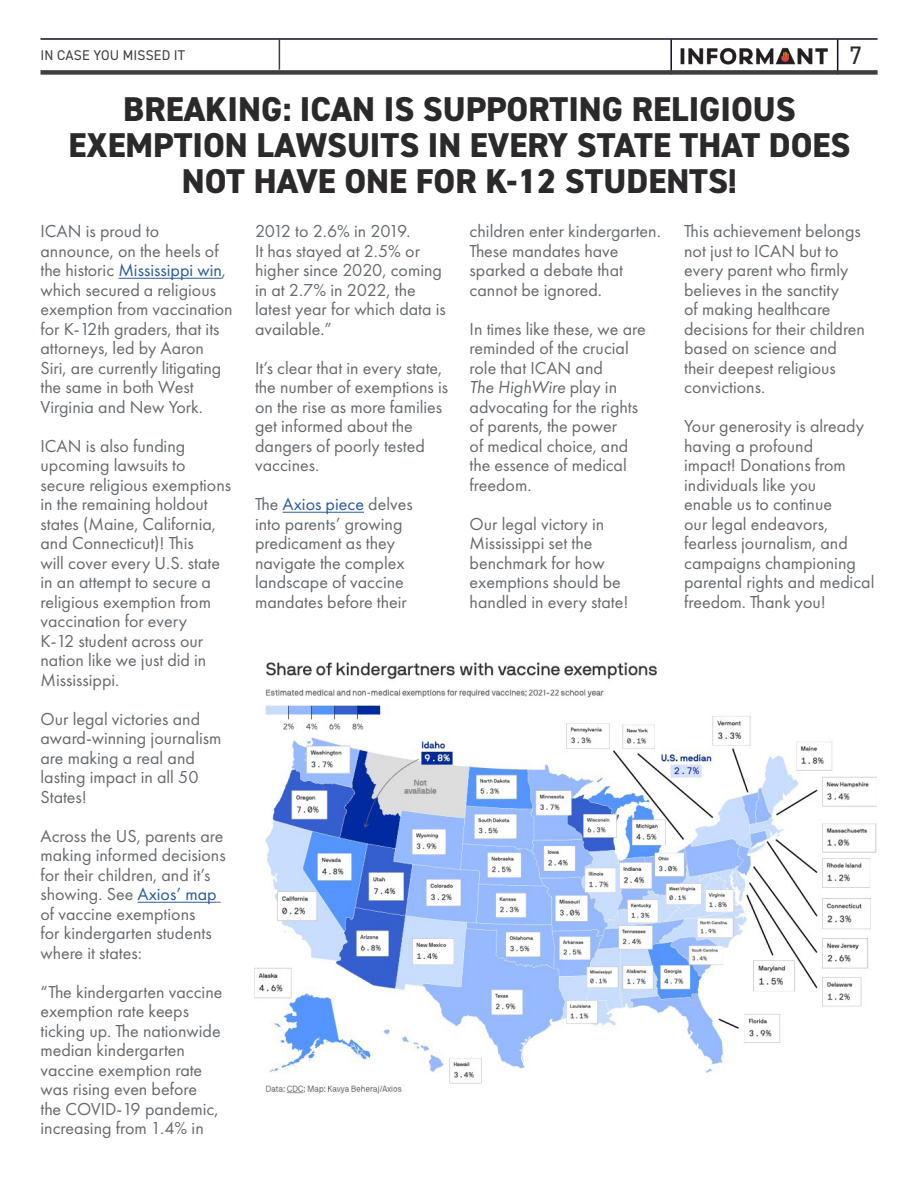
<style>
.page{position:relative;width:918px;height:1188px;background:#fff}
.page>*{position:absolute;margin:0;border:0;box-sizing:border-box;transform-origin:0 0}
.t1{font:800 34.5px/36px "DIN2014";color:#2b292a;text-align:center}
.t2{font:25.35px "DIN2014";color:#2b292a}
.Body_intro{font:18px/19.5px "Futura PT";color:#656a6e}
.Body_intro-2{font:18px "Futura PT";letter-spacing:-.065em;color:#656a6e}
.Right_top_page_title{font:14.1px "DIN2014";letter-spacing:.01em;color:#3e3e3f}
.s1{color:#275b9b}
.s2{font-style:italic}
</style>
<div class="page">
<hr style="left:40px;top:38px;width:838px;height:2px;background:#0c0f2c">
<hr style="left:670px;top:39px;width:2px;height:35px;background:#0c0f2c">
<hr style="left:837px;top:39px;width:1px;height:35px;background:#0c0f2c">
<img style="left:672px;top:38px;width:165px;height:32px">
<div style="left:40px;top:70px;width:838px;height:5px;background:#3e3e3f"></div>
<hr style="left:279px;top:38px;width:1px;height:32px;background:#3e3e3f">
<hr style="left:118px;top:278px;width:104px;height:1px;background:#275b9b">
<hr style="left:138px;top:902px;width:79px;height:1px;background:#275b9b">
<hr style="left:283px;top:512px;width:81px;height:1px;background:#275b9b">
<img style="left:254px;top:662px;width:622px;height:432px">
<p class="Right_top_page_title" style="left:41px;top:47px;width:146px">IN CASE YOU MISSED IT</p>
<h2 class="t2" style="left:850px;top:39px;width:14px">7</h2>
<p class="t1" style="left:69px;top:91px;width:783px">BREAKING: ICAN IS SUPPORTING RELIGIOUS<br>EXEMPTION LAWSUITS IN EVERY STATE THAT DOES<br>NOT HAVE ONE FOR K-12 STUDENTS!</p>
<p class="Body_intro" style="left:40px;top:222px;width:194px">ICAN is proud to announce, on the heels of the historic <span class="s1">Mississippi win</span>, which secured a religious exemption from vaccination for K-12th graders, that its attorneys, led by Aaron<br>Siri, are currently litigating the same in both West<br>Virginia and New York.</p>
<p class="Body_intro" style="left:40px;top:436px;width:192px">ICAN is also funding upcoming lawsuits to secure religious exemptions in the remaining holdout states (Maine, California, and Connecticut)! This<br>will cover every U.S. state in an attempt to secure a religious exemption from vaccination for every<br>K-12 student across our nation like we just did in<br>Mississippi.</p>
<p class="Body_intro" style="left:40px;top:709px;width:183px">Our legal victories and award-winning journalism are making a real and lasting impact in all 50<br>States!</p>
<p class="Body_intro" style="left:40px;top:826px;width:187px">Across the US, parents are making informed decisions for their children, and it’s showing. See <span class="s1">Axios’ map </span>of vaccine exemptions<br>for kindergarten students where it states:</p>
<p class="Body_intro" style="left:40px;top:982px;width:183px">“The kindergarten vaccine exemption rate keeps ticking up. The nationwide median kindergarten vaccine exemption rate was rising even before<br>the COVID-19 pandemic, increasing from 1.4% in</p>
<p class="Body_intro" style="left:470px;top:222px;width:193px">children enter kindergarten.<br>These mandates have sparked a debate that cannot be ignored.</p>
<p class="Body_intro" style="left:470px;top:319px;width:178px">In times like these, we are reminded of the crucial role that ICAN and<br><span class="s2">The HighWire</span> play in advocating for the rights of parents, the power<br>of medical choice, and the essence of medical freedom.</p>
<p class="Body_intro" style="left:470px;top:514px;width:160px">Our legal victory in<br>Mississippi set the benchmark for how exemptions should be handled in every state!</p>
<p class="Body_intro" style="left:684px;top:222px;width:182px">This achievement belongs not just to ICAN but to every parent who firmly believes in the sanctity<br>of making healthcare decisions for their children based on science and their deepest religious convictions.</p>
<p class="Body_intro" style="left:684px;top:417px;width:192px">Your generosity is already having a profound<br>impact! Donations from individuals like you<br>enable us to continue<br>our legal endeavors, fearless journalism, and campaigns championing parental rights and medical freedom. Thank you!</p>
<p class="Body_intro-2" style="left:255px;top:221px;width:157px">2012 to 2.6% in 2019.</p>
<p class="Body_intro" style="left:255px;top:241px;width:192px">It has stayed at 2.5% or higher since 2020, coming in at 2.7% in 2022, the latest year for which data is available.”</p>
<p class="Body_intro" style="left:255px;top:358px;width:195px">It’s clear that in every state, the number of exemptions is on the rise as more families get informed about the dangers of poorly tested vaccines.</p>
<p class="Body_intro" style="left:255px;top:495px;width:159px">The <span class="s1">Axios piece</span> delves into parents’ growing predicament as they navigate the complex landscape of vaccine mandates before their</p>
</div>
